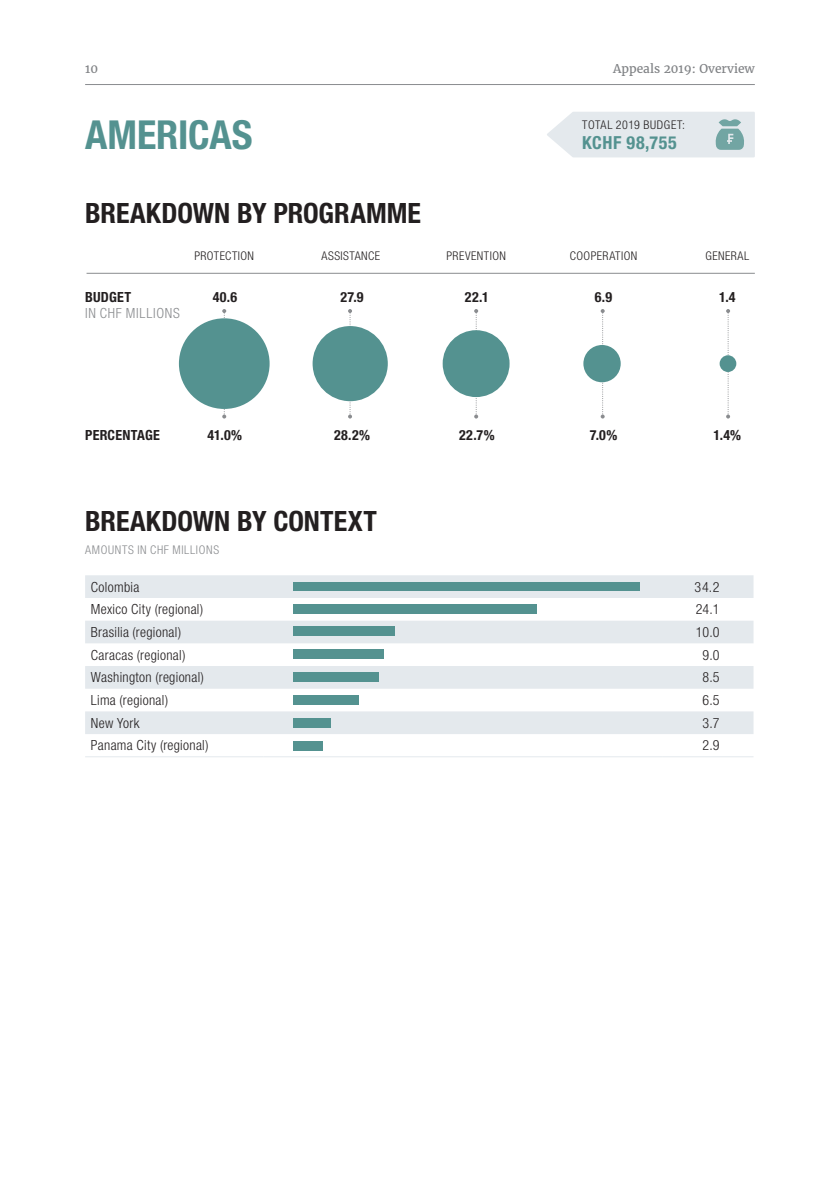
<style>
.page{position:relative;width:840px;height:1191px;background:#fff}
.page>*{position:absolute;margin:0;border:0;box-sizing:border-box;transform-origin:0 0}
.t1{font:700 condensed 40px "Helvetica Neue LT Std";letter-spacing:-.005em;color:#549290}
.t2{font:700 condensed 28px "Helvetica Neue LT Std";color:#231f20}
.t3{font:700 condensed 18px "Helvetica Neue LT Std";letter-spacing:.03em;color:#549290}
.t4{font:300 condensed 14px "Helvetica Neue LT Std";letter-spacing:.02em;color:#231f20}
.t5{font:700 condensed 14px "Helvetica Neue LT Std";letter-spacing:.02em;color:#231f20}
.t6{font:300 condensed 14px "Helvetica Neue LT Std";letter-spacing:.055em;color:#8a8c8f}
.t7{font:300 condensed 12px "Helvetica Neue LT Std";letter-spacing:.04em;color:#231f20}
.t8{font:12px "Merriweather";color:#808285}
.t9{font:300 condensed 12px "Helvetica Neue LT Std";letter-spacing:.06em;color:#8a8c8f}
</style>
<div class="page">
<hr style="left:85px;top:84px;width:669px;height:1px;background:#8a8c8f">
<hr style="left:86px;top:273px;width:668px;height:1px;background:#8a8c8f">
<svg style="left:222px;top:309px;width:4px;height:109px"></svg>
<svg style="left:348px;top:309px;width:4px;height:109px"></svg>
<svg style="left:474px;top:309px;width:4px;height:109px"></svg>
<svg style="left:600px;top:309px;width:4px;height:109px"></svg>
<svg style="left:726px;top:309px;width:3px;height:109px"></svg>
<div style="left:179px;top:318px;width:90px;height:91px;background:#549290;border-radius:45px"></div>
<div style="left:312px;top:326px;width:75px;height:75px;background:#549290;border-radius:38px"></div>
<div style="left:442px;top:330px;width:67px;height:67px;background:#549290;border-radius:33px"></div>
<div style="left:583px;top:345px;width:37px;height:37px;background:#549290;border-radius:19px"></div>
<div style="left:719px;top:355px;width:17px;height:17px;background:#549290;border-radius:8px"></div>
<div style="left:85px;top:575px;width:668px;height:23px;background:#e4e9ed"></div>
<svg style="left:85px;top:621px;width:668px;height:113px;fill:#e4e9ed"></svg>
<hr style="left:85px;top:756px;width:178px;height:1px;background:#e4e9ed">
<hr style="left:263px;top:756px;width:398px;height:1px;background:#e4e9ed">
<hr style="left:661px;top:756px;width:92px;height:1px;background:#e4e9ed">
<div style="left:293px;top:582px;width:346px;height:8px;background:#549290"></div>
<div style="left:293px;top:604px;width:243px;height:9px;background:#549290"></div>
<div style="left:293px;top:627px;width:101px;height:9px;background:#549290"></div>
<div style="left:293px;top:650px;width:91px;height:9px;background:#549290"></div>
<div style="left:293px;top:672px;width:86px;height:10px;background:#549290"></div>
<div style="left:293px;top:695px;width:65px;height:9px;background:#549290"></div>
<div style="left:293px;top:718px;width:37px;height:9px;background:#549290"></div>
<div style="left:293px;top:741px;width:29px;height:9px;background:#549290"></div>
<svg style="left:547px;top:112px;width:208px;height:46px;background:#dee6e9"></svg>
<p class="t8" style="left:85px;top:60px;width:14px">10</p>
<p class="t8" style="left:613px;top:60px;width:143px">Appeals 2019: Overview</p>
<h1 class="t1" style="left:85px;top:110px;width:169px">AMERICAS</h1>
<h2 class="t2" style="left:85px;top:196px;width:337px">BREAKDOWN BY PROGRAMME</h2>
<p class="t7" style="left:582px;top:117px;width:104px">TOTAL 2019 BUDGET:</p>
<p class="t3" style="left:582px;top:131px;width:96px">KCHF 98,755</p>
<p class="t5" style="left:85px;top:289px;width:48px">BUDGET</p>
<p class="t6" style="left:85px;top:305px;width:96px">IN CHF MILLIONS</p>
<p class="t7" style="left:194px;top:249px;width:61px">PROTECTION</p>
<p class="t7" style="left:321px;top:249px;width:60px">ASSISTANCE</p>
<p class="t7" style="left:446px;top:249px;width:61px">PREVENTION</p>
<p class="t7" style="left:569px;top:249px;width:69px">COOPERATION</p>
<p class="t7" style="left:705px;top:249px;width:45px">GENERAL</p>
<p class="t5" style="left:212px;top:289px;width:26px">40.6</p>
<p class="t5" style="left:340px;top:289px;width:25px">27.9</p>
<p class="t5" style="left:464px;top:289px;width:25px">22.1</p>
<p class="t5" style="left:594px;top:289px;width:19px">6.9</p>
<p class="t5" style="left:718px;top:289px;width:18px">1.4</p>
<p class="t5" style="left:85px;top:426px;width:76px">PERCENTAGE</p>
<p class="t5" style="left:207px;top:426px;width:36px">41.0%</p>
<p class="t5" style="left:334px;top:426px;width:37px">28.2%</p>
<p class="t5" style="left:459px;top:426px;width:37px">22.7%</p>
<p class="t5" style="left:589px;top:426px;width:29px">7.0%</p>
<p class="t5" style="left:713px;top:426px;width:29px">1.4%</p>
<h2 class="t2" style="left:85px;top:503px;width:293px">BREAKDOWN BY CONTEXT</h2>
<p class="t9" style="left:85px;top:542px;width:135px">AMOUNTS IN CHF MILLIONS</p>
<p class="t4" style="left:91px;top:578px;width:50px">Colombia</p>
<p class="t4" style="left:694px;top:578px;width:26px">34.2</p>
<p class="t4" style="left:91px;top:601px;width:114px">Mexico City (regional)</p>
<p class="t4" style="left:695px;top:601px;width:25px">24.1</p>
<p class="t4" style="left:91px;top:624px;width:92px">Brasilia (regional)</p>
<p class="t4" style="left:695px;top:624px;width:25px">10.0</p>
<p class="t4" style="left:91px;top:646px;width:96px">Caracas (regional)</p>
<p class="t4" style="left:702px;top:646px;width:18px">9.0</p>
<p class="t4" style="left:91px;top:669px;width:115px">Washington (regional)</p>
<p class="t4" style="left:702px;top:669px;width:18px">8.5</p>
<p class="t4" style="left:91px;top:692px;width:79px">Lima (regional)</p>
<p class="t4" style="left:702px;top:692px;width:18px">6.5</p>
<p class="t4" style="left:91px;top:715px;width:50px">New York</p>
<p class="t4" style="left:702px;top:715px;width:18px">3.7</p>
<p class="t4" style="left:91px;top:737px;width:119px">Panama City (regional)</p>
<p class="t4" style="left:702px;top:737px;width:18px">2.9</p>
</div>
